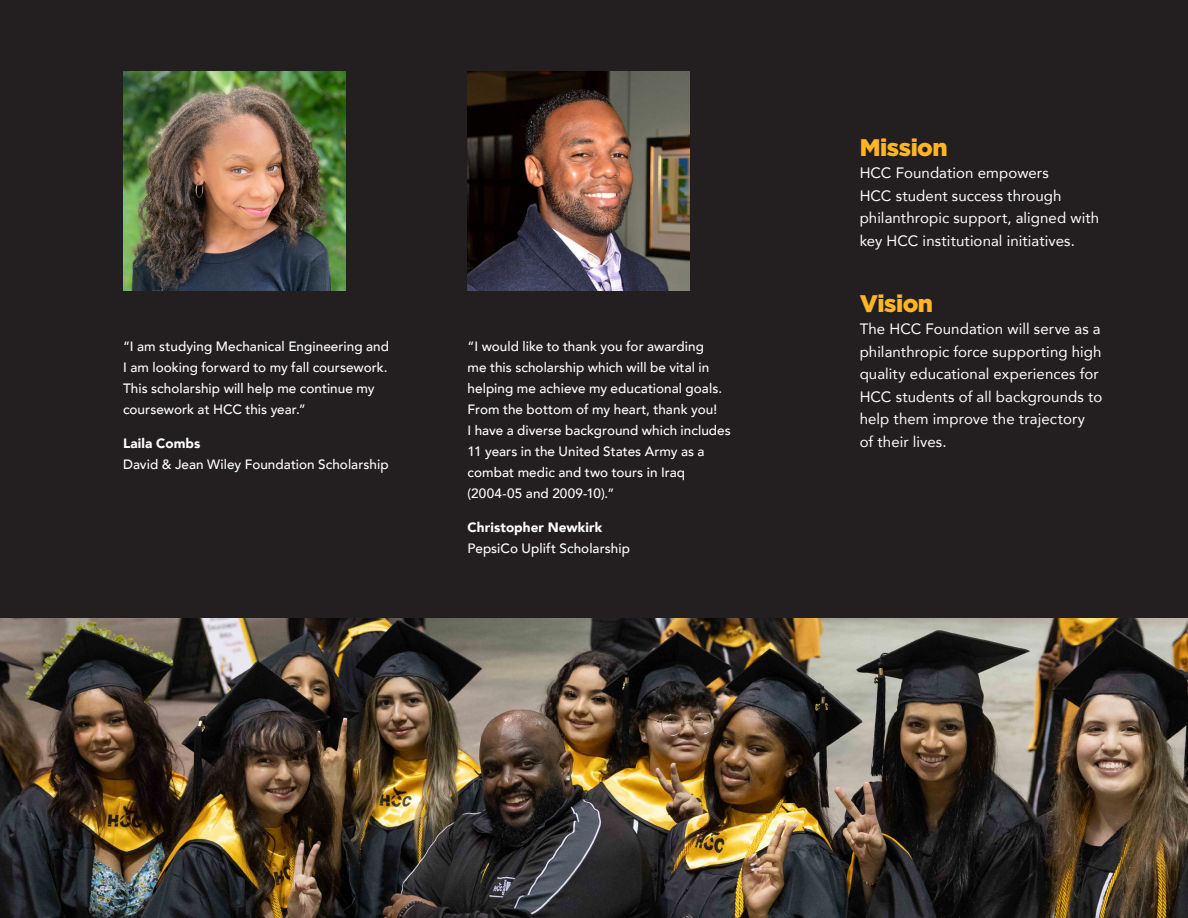
<style>
.page{position:relative;width:1188px;height:918px;background:#fff}
.page>*{position:absolute;margin:0;border:0;box-sizing:border-box;transform-origin:0 0}
.t1{font:900 24px "Gotham";letter-spacing:-.02em;color:#ffb620}
.t2{font:15px/22.5px "Avenir";letter-spacing:.005em;color:#fff}
.Quotes{font:500 13.5px/21px "Avenir";letter-spacing:.005em;color:#fff}
.s1{font-weight:900}
</style>
<div class="page">
<div style="left:0;top:0;width:1188px;height:710px;background:#231f20"></div>
<img style="left:0;top:618px;width:1188px;height:300px">
<img style="left:123px;top:71px;width:222px;height:220px">
<img style="left:468px;top:71px;width:222px;height:220px">
<p class="Quotes" style="left:123px;top:335px;width:267px">“I am studying Mechanical Engineering and I am looking forward to my fall coursework.<br>This scholarship will help me continue my coursework at HCC this year.”</p>
<p class="Quotes" style="left:123px;top:432px;width:267px"><span class="s1">Laila Combs<br></span>David &amp; Jean Wiley Foundation Scholarship</p>
<p class="Quotes" style="left:468px;top:335px;width:265px">“I would like to thank you for awarding<br>me this scholarship which will be vital in helping me achieve my educational goals.<br>From the bottom of my heart, thank you!<br>I have a diverse background which includes 11 years in the United States Army as a combat medic and two tours in Iraq (2004-05 and 2009-10).”</p>
<p class="Quotes" style="left:468px;top:516px;width:164px"><span class="s1">Christopher Newkirk<br></span>PepsiCo Uplift Scholarship</p>
<p class="t1" style="left:860px;top:131px;width:90px">Mission</p>
<p class="t2" style="left:860px;top:161px;width:241px">HCC Foundation empowers<br>HCC student success through philanthropic support, aligned with key HCC institutional initiatives.</p>
<p class="t1" style="left:860px;top:287px;width:75px">Vision</p>
<p class="t2" style="left:860px;top:317px;width:244px">The HCC Foundation will serve as a philanthropic force supporting high quality educational experiences for<br>HCC students of all backgrounds to help them improve the trajectory of their lives.</p>
</div>
